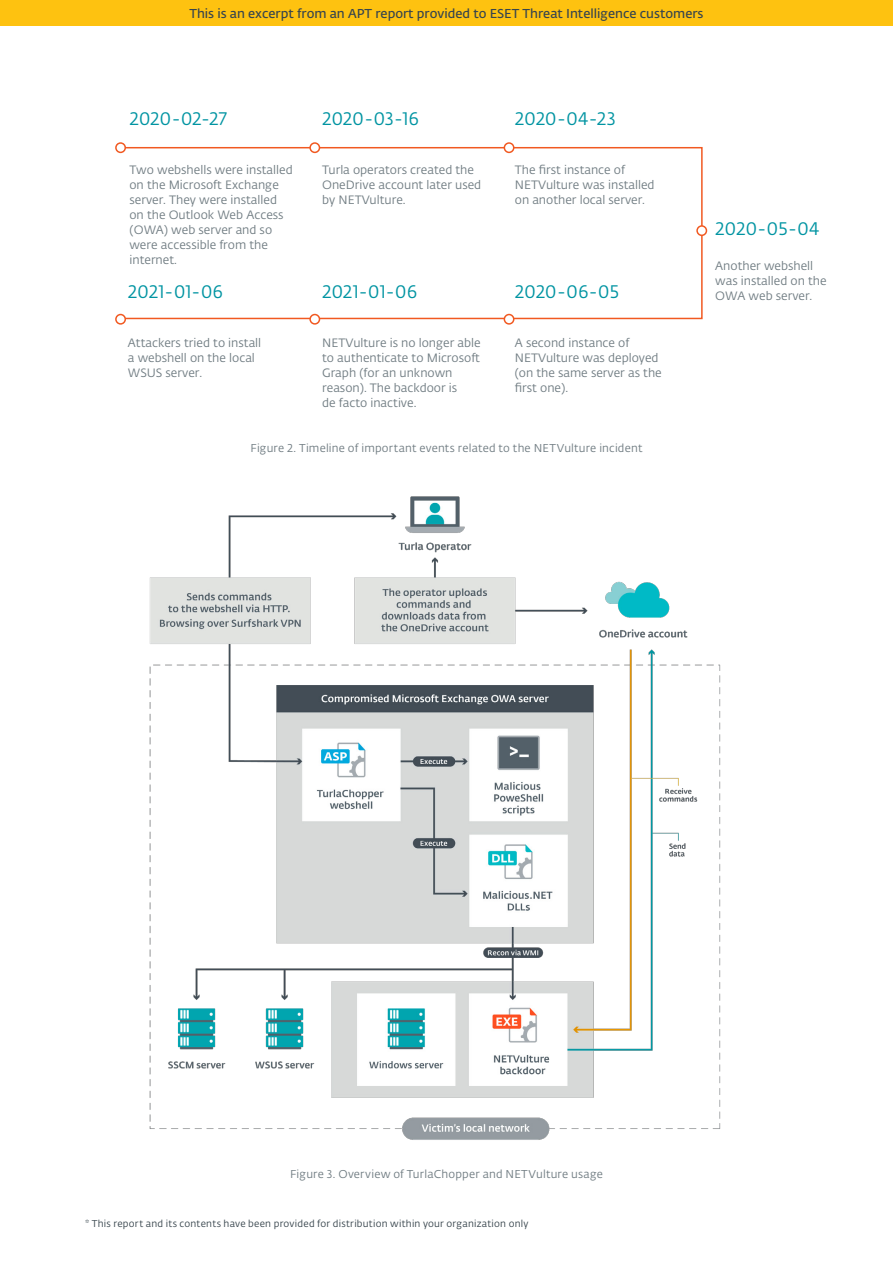
<style>
.page{position:relative;width:893px;height:1263px;background:#fff}
.page>*{position:absolute;margin:0;border:0;box-sizing:border-box;transform-origin:0 0}
.t1{font:18px "Fedra Sans Alt Pro Book LF";letter-spacing:-.02em;color:#0094a2}
.t2{font:12.75px "Fedra Sans Alt Pro Demi LF";color:#38454d}
.t3{font:12px/15px "Fedra Sans Alt Pro Book LF";color:#717d83}
.t4{font:11.25px "Fedra Sans Alt Pro Book LF";letter-spacing:.015em;color:#717d83}
.t5{font:9.75px "Fedra Sans Alt Pro Book LF";letter-spacing:.02em;color:#38454d}
</style>
<div class="page">
<div style="left:0;top:0;width:893px;height:26px;background:#fec210"></div>
<svg style="left:119px;top:146px;width:584px;height:174px"></svg>
<div style="left:116px;top:143px;width:9px;height:9px;background:#fff;border-radius:50%"></div>
<div style="left:115px;top:142px;width:11px;height:11px;border:2px solid #f15921;border-radius:50%"></div>
<div style="left:310px;top:143px;width:9px;height:9px;background:#fff;border-radius:50%"></div>
<div style="left:309px;top:142px;width:11px;height:11px;border:2px solid #f15921;border-radius:50%"></div>
<div style="left:310px;top:315px;width:9px;height:9px;background:#fff;border-radius:50%"></div>
<div style="left:309px;top:314px;width:11px;height:11px;border:2px solid #f15921;border-radius:50%"></div>
<div style="left:504px;top:143px;width:10px;height:9px;background:#fff;border-radius:50%"></div>
<div style="left:504px;top:142px;width:10px;height:11px;border:2px solid #f15921;border-radius:50%"></div>
<div style="left:697px;top:226px;width:9px;height:9px;background:#fff;border-radius:50%"></div>
<div style="left:696px;top:225px;width:11px;height:11px;border:2px solid #f15921;border-radius:50%"></div>
<div style="left:504px;top:315px;width:10px;height:9px;background:#fff;border-radius:50%"></div>
<div style="left:504px;top:314px;width:10px;height:11px;border:2px solid #f15921;border-radius:50%"></div>
<div style="left:116px;top:315px;width:9px;height:9px;background:#fff;border-radius:50%"></div>
<div style="left:115px;top:314px;width:11px;height:11px;border:2px solid #f15921;border-radius:50%"></div>
<img style="left:149px;top:496px;width:572px;height:644px">
<p class="t2" style="left:189px;top:4px;width:516px">This is an excerpt from an APT report provided to ESET Threat Intelligence customers</p>
<p class="t1" style="left:129px;top:107px;width:99px">2020-02-27</p>
<p class="t1" style="left:322px;top:107px;width:98px">2020-03-16</p>
<p class="t3" style="left:129px;top:162px;width:165px">Two webshells were installed on the Microsoft Exchange server. They were installed on the Outlook Web Access (OWA) web server and so were accessible from the internet.</p>
<p class="t3" style="left:322px;top:162px;width:161px">Turla operators created the<br>OneDrive account later used by NETVulture.</p>
<p class="t1" style="left:128px;top:279px;width:97px">2021-01-06</p>
<p class="t3" style="left:128px;top:335px;width:135px">Attackers tried to install a webshell on the local<br>WSUS server.</p>
<p class="t1" style="left:322px;top:279px;width:97px">2021-01-06</p>
<p class="t3" style="left:322px;top:335px;width:160px">NETVulture is no longer able to authenticate to Microsoft<br>Graph (for an unknown reason). The backdoor is<br>de facto inactive.</p>
<p class="t1" style="left:515px;top:107px;width:103px">2020-04-23</p>
<p class="t3" style="left:515px;top:162px;width:141px">The first instance of<br>NETVulture was installed on another local server.</p>
<p class="t1" style="left:515px;top:279px;width:106px">2020-06-05</p>
<p class="t3" style="left:515px;top:335px;width:148px">A second instance of<br>NETVulture was deployed (on the same server as the first one).</p>
<p class="t4" style="left:250px;top:440px;width:394px">Figure 2. Timeline of important events related to the NETVulture incident</p>
<p class="t1" style="left:715px;top:217px;width:106px">2020-05-04</p>
<p class="t3" style="left:715px;top:257px;width:113px">Another webshell was installed on the<br>OWA web server.</p>
<p class="t4" style="left:290px;top:1166px;width:314px">Figure 3. Overview of TurlaChopper and NETVulture usage</p>
<p class="t5" style="left:85px;top:1216px;width:445px">* This report and its contents have been provided for distribution within your organization only</p>
</div>
